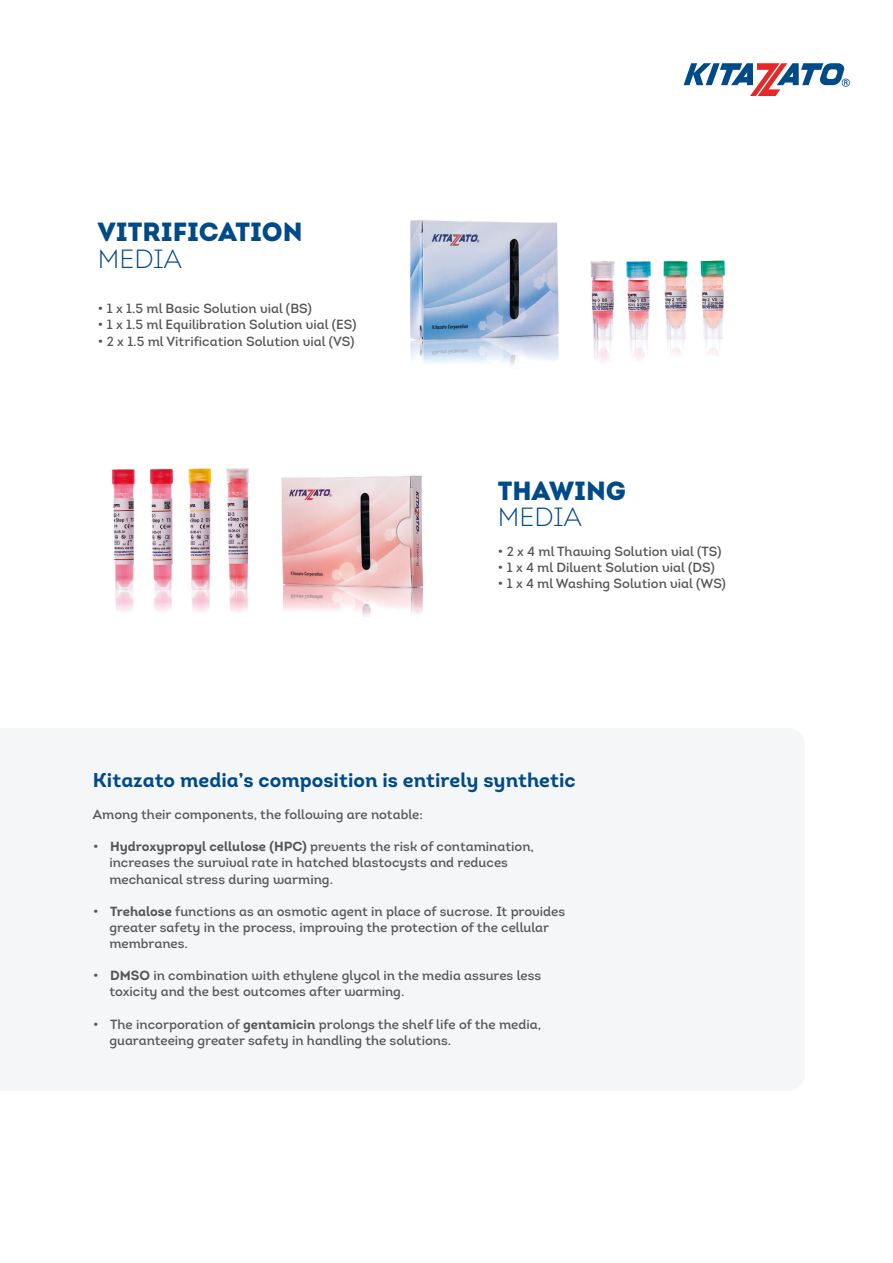
<style>
.page{position:relative;width:893px;height:1263px;background:#fff}
.page>*{position:absolute;margin:0;border:0;box-sizing:border-box;transform-origin:0 0}
.t1{font:26.25px "Intro Black Alt";color:#004a88}
.t2{font:26.25px "Intro Light Alt";color:#004a88}
.t3{font:19.95px "Intro Bold Alt";color:#004a88}
.t4{font:13.2px/16px "Intro Regular Alt";color:#565655}
.s1{font-family:"Intro Bold Alt"}
</style>
<div class="page">
<img style="left:112px;top:468px;width:312px;height:149px">
<img style="left:410px;top:220px;width:315px;height:146px">
<div style="left:0;top:728px;width:804px;height:362px;background:#f4f6f8"></div>
<svg style="left:684px;top:63px;width:166px;height:33px"></svg>
<h1 class="t1" style="left:98px;top:215px;width:206px">VITRIFICATION</h1>
<h1 class="t2" style="left:98px;top:242px;width:86px">MEDIA</h1>
<p class="t4" style="left:98px;top:301px;width:215px">• 1 x 1.5 ml Basic Solution vial (BS)</p>
<p class="t4" style="left:98px;top:317px;width:260px">• 1 x 1.5 ml Equilibration Solution vial (ES)</p>
<p class="t4" style="left:98px;top:333px;width:258px">• 2 x 1.5 ml Vitrification Solution vial (VS)</p>
<h1 class="t1" style="left:498px;top:473px;width:130px">THAWING</h1>
<h1 class="t2" style="left:498px;top:501px;width:86px">MEDIA</h1>
<p class="t4" style="left:498px;top:543px;width:225px">• 2 x 4 ml Thawing Solution vial (TS)</p>
<p class="t4" style="left:498px;top:559px;width:218px">• 1 x 4 ml Diluent Solution vial (DS)</p>
<p class="t4" style="left:498px;top:576px;width:230px">• 1 x 4 ml Washing Solution vial (WS)</p>
<h2 class="t3" style="left:93px;top:767px;width:484px">Kitazato media’s composition is entirely synthetic</h2>
<p class="t4" style="left:93px;top:806px;width:331px">Among their components, the following are notable:</p>
<p class="t4" style="left:109px;top:839px;width:426px;text-indent:-16px">• <span class="s1">Hydroxypropyl cellulose (HPC)</span> prevents the risk of contamination, increases the survival rate in hatched blastocysts and reduces mechanical stress during warming.</p>
<p class="t4" style="left:109px;top:903px;width:457px;text-indent:-16px">• <span class="s1">Trehalose</span> functions as an osmotic agent in place of sucrose. It provides greater safety in the process, improving the protection of the cellular membranes.</p>
<p class="t4" style="left:109px;top:967px;width:433px;text-indent:-16px">• <span class="s1">DMSO</span> in combination with ethylene glycol in the media assures less toxicity and the best outcomes after warming.</p>
<p class="t4" style="left:109px;top:1016px;width:433px;text-indent:-16px">• The incorporation of <span class="s1">gentamicin</span> prolongs the shelf life of the media, guaranteeing greater safety in handling the solutions.</p>
</div>
